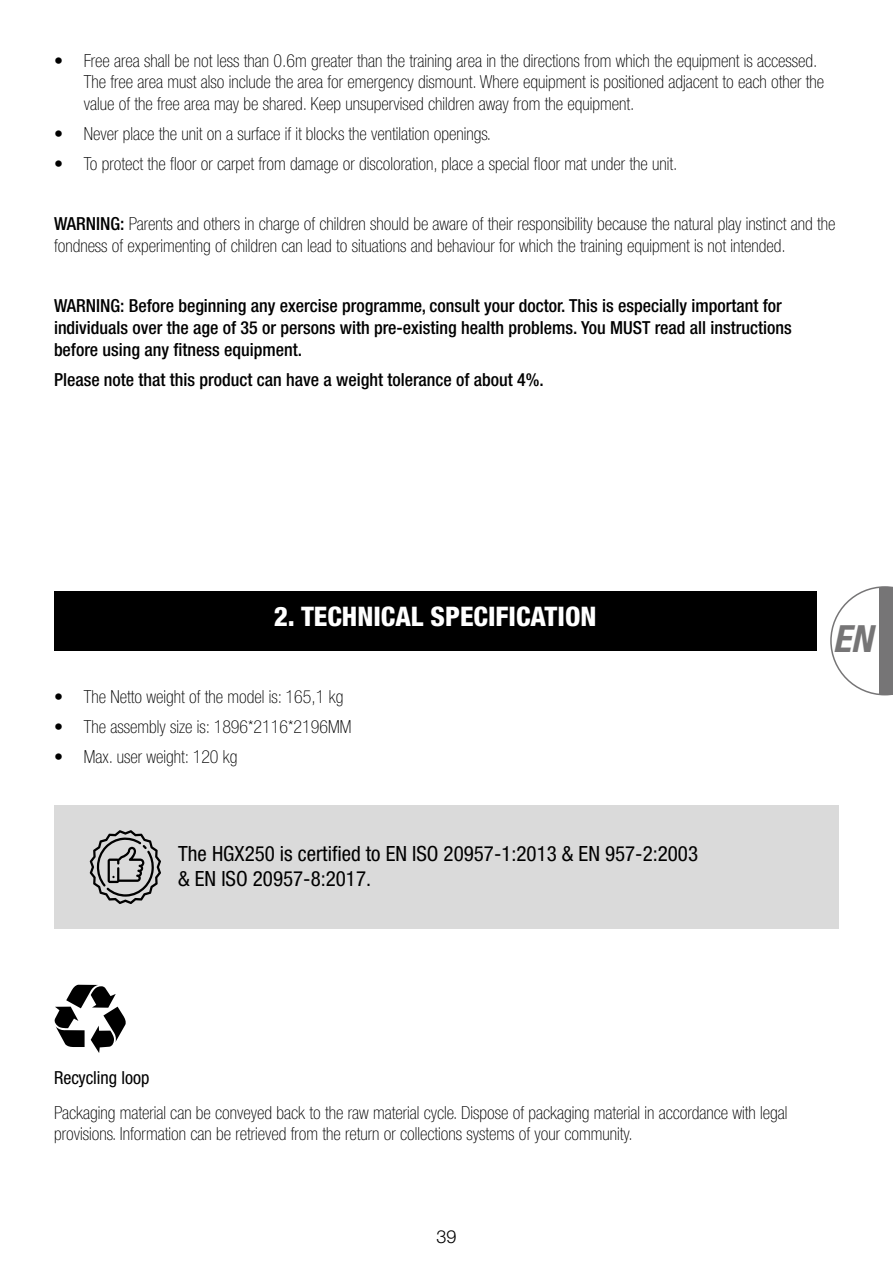
<style>
.page{position:relative;width:893px;height:1263px;background:#fff}
.page>*{position:absolute;margin:0;border:0;box-sizing:border-box;transform-origin:0 0}
.t1{font:italic 700 condensed 37.5px "Helvetica Neue LT Std";color:#767576}
.t2{font:800 condensed 27px "Helvetica Neue LT Std";color:#fff}
.t3{font:condensed 21px/25.2px "Helvetica Neue LT Std";color:#000}
.t4{font:100 condensed 18px/21.6px "Helvetica Neue LT Std";color:#000}
.t5{font:500 condensed 18px/21.6px "Helvetica Neue LT Std";color:#000}
.t6{font:condensed 18px "Helvetica Neue LT Std";color:#000}
.t7{font:300 18px "Helvetica Neue LT Std";color:#000}
.s1{font-weight:500}
</style>
<div class="page">
<svg style="left:830px;top:586px;width:63px;height:109px"></svg>
<div style="left:879px;top:587px;width:14px;height:107px;background:#767576"></div>
<div style="left:54px;top:805px;width:785px;height:124px;background:#dadada"></div>
<svg style="left:90px;top:830px;width:71px;height:74px"></svg>
<div style="left:54px;top:592px;width:762px;height:59px;background:#000"></div>
<svg style="left:54px;top:985px;width:72px;height:68px"></svg>
<p class="t4" style="left:84px;top:50px;width:742px;text-indent:-30px">• Free area shall be not less than 0.6m greater than the training area in the directions from which the equipment is accessed.<br>The free area must also include the area for emergency dismount. Where equipment is positioned adjacent to each other the value of the free area may be shared. Keep unsupervised children away from the equipment.</p>
<p class="t4" style="left:54px;top:123px;width:439px">• Never place the unit on a surface if it blocks the ventilation openings.</p>
<p class="t4" style="left:54px;top:153px;width:625px">• To protect the floor or carpet from damage or discoloration, place a special floor mat under the unit.</p>
<p class="t4" style="left:54px;top:213px;width:783px"><span class="s1">WARNING:</span> Parents and others in charge of children should be aware of their responsibility because the natural play instinct and the fondness of experimenting of children can lead to situations and behaviour for which the training equipment is not intended.</p>
<p class="t5" style="left:54px;top:295px;width:739px">WARNING: Before beginning any exercise programme, consult your doctor. This is especially important for individuals over the age of 35 or persons with pre-existing health problems. You MUST read all instructions before using any fitness equipment.</p>
<p class="t5" style="left:54px;top:368px;width:491px">Please note that this product can have a weight tolerance of about 4%.</p>
<h2 class="t2" style="left:274px;top:600px;width:324px">2. TECHNICAL SPECIFICATION</h2>
<p class="t4" style="left:54px;top:686px;width:291px">• The Netto weight of the model is: 165,1 kg</p>
<p class="t4" style="left:54px;top:716px;width:299px">• The assembly size is: 1896*2116*2196MM</p>
<p class="t4" style="left:54px;top:746px;width:185px">• Max. user weight: 120 kg</p>
<p class="t3" style="left:178px;top:840px;width:521px">The HGX250 is certified to EN ISO 20957-1:2013 &amp; EN 957-2:2003 &amp; EN ISO 20957-8:2017.</p>
<h1 class="t1" style="left:833px;top:616px;width:41px">EN</h1>
<p class="t6" style="left:54px;top:1067px;width:97px">Recycling loop</p>
<p class="t4" style="left:54px;top:1101px;width:735px">Packaging material can be conveyed back to the raw material cycle. Dispose of packaging material in accordance with legal provisions. Information can be retrieved from the return or collections systems of your community.</p>
<p class="t7" style="left:436px;top:1225px;width:22px">39</p>
</div>
